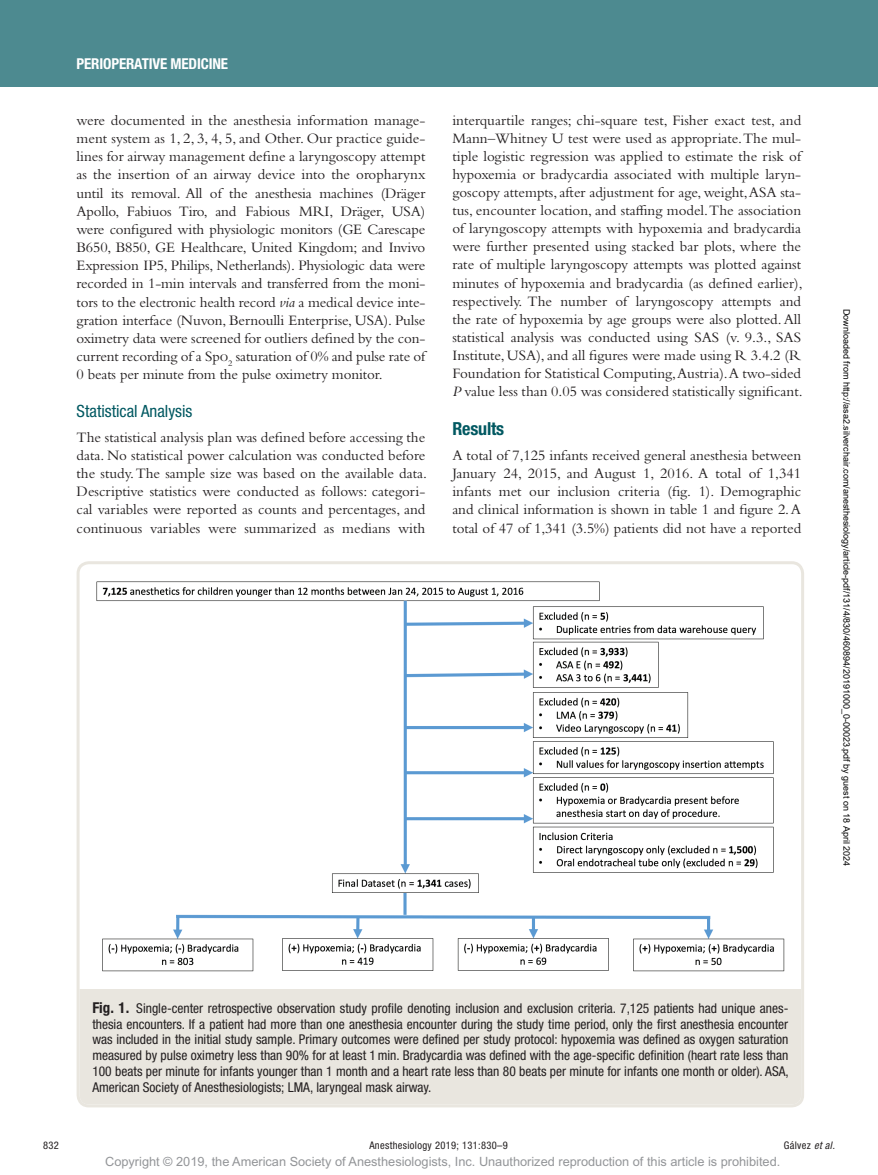
<style>
.page{position:relative;width:878px;height:1175px;background:#fff}
.page>*{position:absolute;margin:0;border:0;box-sizing:border-box;transform-origin:0 0}
.t1{font:700 condensed 18px "Helvetica Neue LT Std";color:#005861}
.t2{font:condensed 16.8px "Helvetica Neue LT Std";color:#005861}
.t3{font:15px/18.1px "Bembo Std";letter-spacing:-.005em;color:#231f20;text-align:justify}
.t4{font:700 condensed 15px "Helvetica Neue LT Std";letter-spacing:-.01em;color:#fff}
.t5{font:condensed 13.5px/15.8px "Helvetica Neue LT Std";color:#231f20;text-align:justify}
.t6{font:12.75px "Arial MT Std";color:#939598}
.t7{font:condensed 10.5px "Helvetica Neue LT Std";letter-spacing:.03em;color:#231f20}
.t8{font:9px "Arial";color:#000}
.s1{font-style:italic}
.s2{font-weight:700;font-size:15px}
</style>
<div class="page">
<div style="left:0;top:0;width:878px;height:86px;background:#4d8a90"></div>
<img style="left:96px;top:581px;width:689px;height:391px">
<div style="left:80px;top:989px;width:721px;height:115px;background:#e9e6df"></div>
<div style="left:77px;top:561px;width:727px;height:546px;border:3px solid #e9e6df;border-radius:11px"></div>
<p class="t4" style="left:77px;top:54px;width:153px">PERIOPERATIVE MEDICINE</p>
<p class="t3" style="left:77px;top:111px;width:350px">were documented in the anesthesia information manage&shy;ment system as 1, 2, 3, 4, 5, and Other. Our practice guide&shy;lines for airway management define a laryngoscopy attempt as the insertion of an airway device into the oropharynx until its removal. All of the anesthesia machines (Dräger Apollo, Fabiuos Tiro, and Fabious MRI, Dräger, USA) were configured with physiologic monitors (GE Carescape B650, B850, GE Healthcare, United Kingdom; and Invivo Expression IP5, Philips, Netherlands). Physiologic data were recorded in 1-min intervals and transferred from the moni&shy;tors to the electronic health record <span class="s1">via</span> a medical device inte&shy;gration interface (Nuvon, Bernoulli Enterprise, USA). Pulse oximetry data were screened for outliers defined by the con&shy;current recording of a Spo<sub>2</sub> saturation of 0% and pulse rate of 0 beats per minute from the pulse oximetry monitor.</p>
<p class="t2" style="left:77px;top:401px;width:117px">Statistical Analysis</p>
<p class="t3" style="left:77px;top:428px;width:352px">The statistical analysis plan was defined before accessing the data. No statistical power calculation was conducted before the study. The sample size was based on the available data.<br>Descriptive statistics were conducted as follows: categori&shy;cal variables were reported as counts and percentages, and continuous variables were summarized as medians with</p>
<p class="t3" style="left:452px;top:111px;width:352px">interquartile ranges; chi-square test, Fisher exact test, and Mann–Whitney U test were used as appropriate. The mul&shy;tiple logistic regression was applied to estimate the risk of hypoxemia or bradycardia associated with multiple laryn&shy;goscopy attempts, after adjustment for age, weight, ASA sta&shy;tus, encounter location, and staffing model. The association of laryngoscopy attempts with hypoxemia and bradycardia were further presented using stacked bar plots, where the rate of multiple laryngoscopy attempts was plotted against minutes of hypoxemia and bradycardia (as defined earlier), respectively. The number of laryngoscopy attempts and the rate of hypoxemia by age groups were also plotted. All statistical analysis was conducted using SAS (v. 9.3., SAS Institute, USA), and all figures were made using R 3.4.2 (R Foundation for Statistical Computing,Austria).A two-sided <span class="s1">P</span> value less than 0.05 was considered statistically significant.</p>
<p class="t1" style="left:452px;top:418px;width:53px">RESULTS</p>
<p class="t3" style="left:452px;top:446px;width:350px">A total of 7,125 infants received general anesthesia between January 24, 2015, and August 1, 2016. A total of 1,341 infants met our inclusion criteria (fig. 1). Demographic and clinical information is shown in table 1 and figure 2. A total of 47 of 1,341 (3.5%) patients did not have a reported</p>
<p class="t8" style="left:850px;top:309px;width:559px;rotate:90deg">Downloaded from http://asa2.silverchair.com/anesthesiology/article-pdf/131/4/830/460894/20191000_0-00023.pdf by guest on 18 April 2024</p>
<p class="t5" style="left:92px;top:1000px;width:698px"><span class="s2">FIG. 1.</span> Single-center retrospective observation study profile denoting inclusion and exclusion criteria. 7,125 patients had unique anes&shy;thesia encounters. If a patient had more than one anesthesia encounter during the study time period, only the first anesthesia encounter was included in the initial study sample. Primary outcomes were defined per study protocol: hypoxemia was defined as oxygen saturation measured by pulse oximetry less than 90% for at least 1min. Bradycardia was defined with the age-specific definition (heart rate less than 100 beats per minute for infants younger than 1 month and a heart rate less than 80 beats per minute for infants one month or older). ASA, American Society of Anesthesiologists; LMA, laryngeal mask airway.</p>
<p class="t7" style="left:43px;top:1139px;width:17px">832</p>
<p class="t7" style="left:369px;top:1139px;width:140px">Anesthesiology 2019; 131:830–9</p>
<p class="t7" style="left:783px;top:1139px;width:52px">Gálvez <span class="s1">et al.</span></p>
<p class="t6" style="left:105px;top:1154px;width:676px">Copyright © 2019, the American Society of Anesthesiologists, Inc. Unauthorized reproduction of this article is prohibited.</p>
</div>
